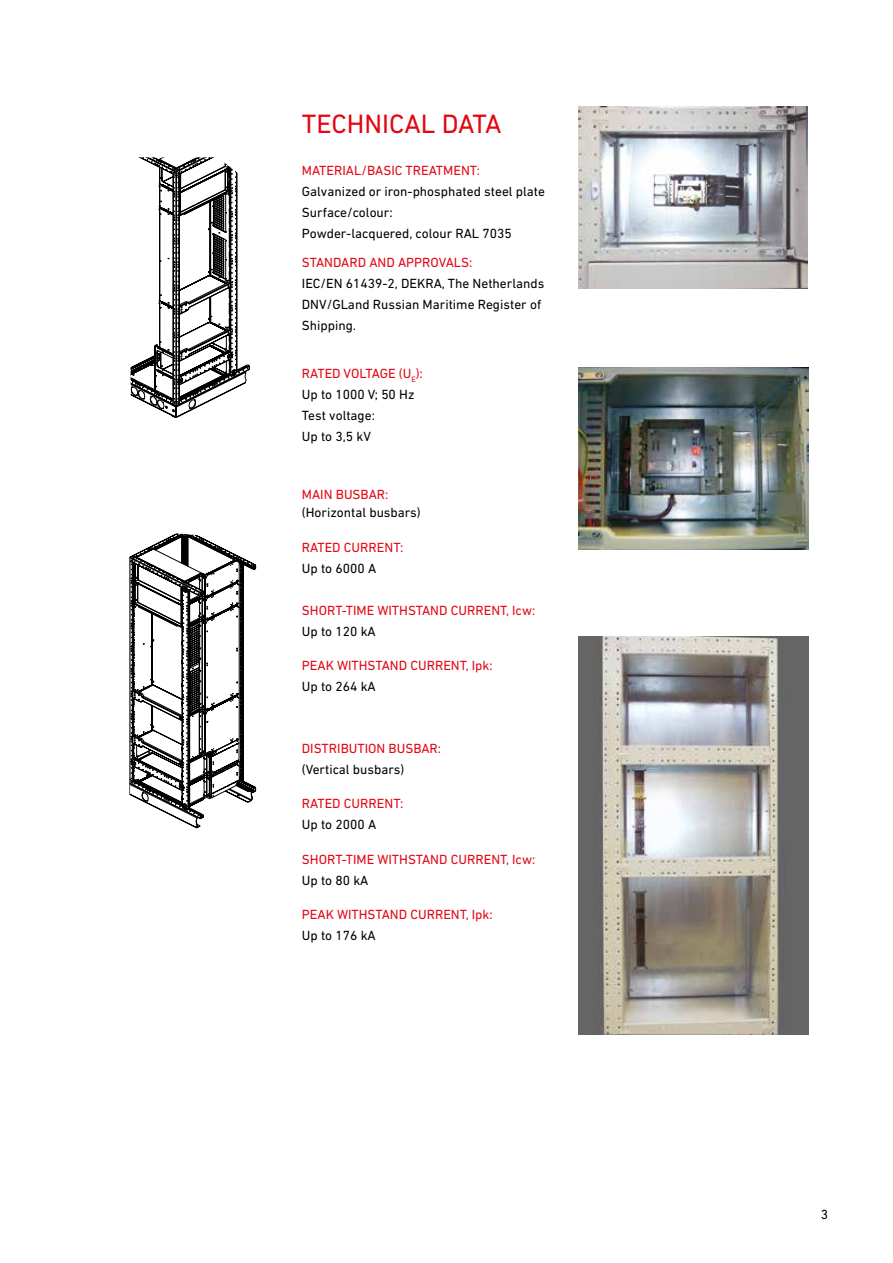
<style>
.page{position:relative;width:893px;height:1263px;background:#fff}
.page>*{position:absolute;margin:0;border:0;box-sizing:border-box;transform-origin:0 0}
.t1{font:27px "DIN Next LT Pro";color:#e30613}
.t2{font:13.5px/21px "DIN Next LT Pro";color:#000}
.t3{font:13.5px "DIN Next LT Pro";color:#e30613}
.s1{color:#e30613}
</style>
<div class="page">
<svg style="left:129px;top:533px;width:128px;height:296px"></svg>
<svg style="left:131px;top:157px;width:119px;height:261px"></svg>
<img style="left:579px;top:637px;width:229px;height:397px">
<img style="left:579px;top:367px;width:229px;height:182px">
<img style="left:579px;top:107px;width:229px;height:182px">
<h1 class="t1" style="left:302px;top:109px;width:201px">TECHNICAL DATA</h1>
<p class="t3" style="left:302px;top:163px;width:180px">MATERIAL/BASIC TREATMENT:</p>
<p class="t2" style="left:302px;top:181px;width:245px">Galvanized or iron-phosphated steel plate<br>Surface/colour:<br>Powder-lacquered, colour RAL 7035</p>
<p class="t3" style="left:302px;top:254px;width:172px">STANDARD AND APPROVALS:</p>
<p class="t2" style="left:302px;top:273px;width:244px">IEC/EN 61439-2, DEKRA, The Netherlands<br>DNV/GLand Russian Maritime Register of<br>Shipping.</p>
<p class="t2" style="left:302px;top:363px;width:123px"><span class="s1">RATED VOLTAGE (U</span><sub>E</sub><span class="s1">):<br></span>Up to 1000 V; 50 Hz<br>Test voltage:<br>Up to 3,5 kV</p>
<p class="t3" style="left:302px;top:487px;width:88px">MAIN BUSBAR:</p>
<p class="t2" style="left:302px;top:502px;width:120px">(Horizontal busbars)</p>
<p class="t3" style="left:302px;top:539px;width:103px">RATED CURRENT:</p>
<p class="t2" style="left:302px;top:558px;width:76px">Up to 6000 A</p>
<p class="t3" style="left:302px;top:602px;width:235px">SHORT-TIME WITHSTAND CURRENT, Icw:</p>
<p class="t2" style="left:302px;top:621px;width:75px">Up to 120 kA</p>
<p class="t3" style="left:302px;top:658px;width:192px">PEAK WITHSTAND CURRENT, Ipk:</p>
<p class="t2" style="left:302px;top:676px;width:75px">Up to 264 kA</p>
<p class="t3" style="left:302px;top:740px;width:141px">DISTRIBUTION BUSBAR:</p>
<p class="t2" style="left:302px;top:759px;width:104px">(Vertical busbars)</p>
<p class="t3" style="left:302px;top:796px;width:103px">RATED CURRENT:</p>
<p class="t2" style="left:302px;top:814px;width:76px">Up to 2000 A</p>
<p class="t3" style="left:302px;top:851px;width:235px">SHORT-TIME WITHSTAND CURRENT, Icw:</p>
<p class="t2" style="left:302px;top:870px;width:68px">Up to 80 kA</p>
<p class="t3" style="left:302px;top:907px;width:192px">PEAK WITHSTAND CURRENT, Ipk:</p>
<p class="t2" style="left:302px;top:925px;width:75px">Up to 176 kA</p>
<p class="t2" style="left:821px;top:1203px;width:9px">3</p>
</div>
